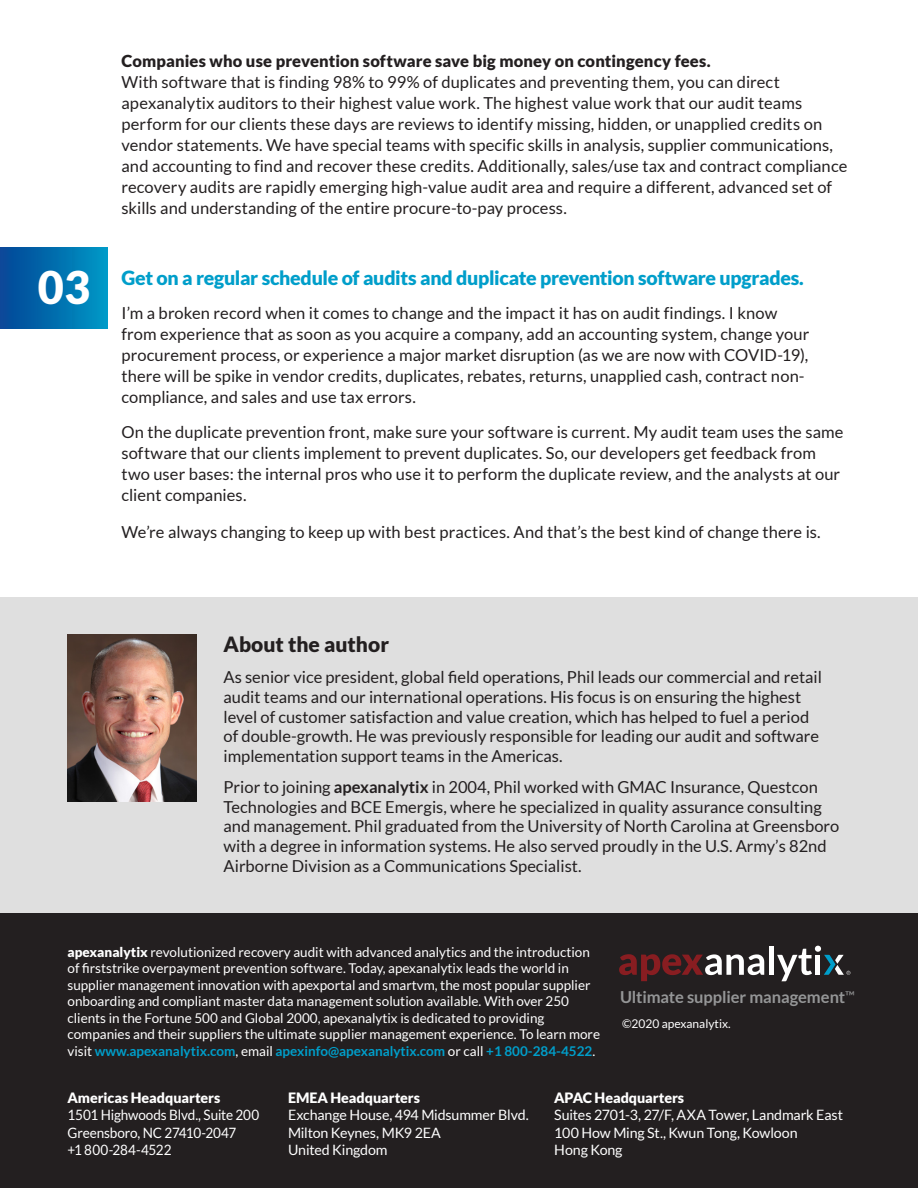
<style>
.page{position:relative;width:918px;height:1188px;background:#fff}
.page>*{position:absolute;margin:0;border:0;box-sizing:border-box;transform-origin:0 0}
.Numbers-White{font:900 45px "Lato";color:#fff}
.t1{font:900 21px "Lato";color:#231f20}
.Body_Text{font:900 19.5px "Lato";letter-spacing:-.015em;color:#009eca}
.Body_Text-2{font:16.5px/21px "Lato";color:#231f20}
.Source{font:700 16.5px "Lato";letter-spacing:-.005em;color:#959697}
.t2{font:14.25px/17.1px "Lato";letter-spacing:-.01em;color:#fff}
.t3{font:14.25px "Lato";letter-spacing:-.01em;color:#fff;scale:.95 1}
.t4{font:900 14.25px "Lato";letter-spacing:-.005em;color:#fff}
.t5{font:13.5px/16.5px "Lato";color:#fff}
.t6{font:12px "Lato";color:#fff}
.s1{font-weight:900}
.s2{font-weight:700}
.s3{font-weight:700;color:#009eca}
.s4{font-weight:400;font-size:13.5px}
</style>
<div class="page">
<div style="left:0;top:597px;width:918px;height:331px;background:#dfdfdf"></div>
<div style="left:0;top:247px;width:108px;height:81px;background:linear-gradient(to right,#044496,#0098c6)"></div>
<div style="left:0;top:914px;width:918px;height:274px;background:#231f20"></div>
<svg style="left:619px;top:954px;width:145px;height:27px"></svg>
<div style="left:769px;top:946px;width:5px;height:29px;background:#fff"></div>
<svg style="left:777px;top:946px;width:73px;height:35px"></svg>
<img style="left:68px;top:634px;width:128px;height:167px">
<p class="Numbers-White" style="left:38px;top:261px;width:54px">03</p>
<p class="Body_Text-2" style="left:122px;top:51px;width:727px"><span class="s1">Companies who use prevention software save big money on contingency fees.<br></span>With software that is finding 98% to 99% of duplicates and preventing them, you can direct apexanalytix auditors to their highest value work. The highest value work that our audit teams perform for our clients these days are reviews to identify missing, hidden, or unapplied credits on vendor statements. We have special teams with specific skills in analysis, supplier communications, and accounting to find and recover these credits. Additionally, sales/use tax and contract compliance recovery audits are rapidly emerging high-value audit area and require a different, advanced set of skills and understanding of the entire procure-to-pay process.</p>
<p class="Body_Text" style="left:122px;top:266px;width:684px">Get on a regular schedule of audits and duplicate prevention software upgrades.</p>
<p class="Body_Text-2" style="left:122px;top:303px;width:689px">I’m a broken record when it comes to change and the impact it has on audit findings. I know from experience that as soon as you acquire a company, add an accounting system, change your procurement process, or experience a major market disruption (as we are now with COVID-19), there will be spike in vendor credits, duplicates, rebates, returns, unapplied cash, contract non&shy;compliance, and sales and use tax errors.</p>
<p class="Body_Text-2" style="left:122px;top:421px;width:724px">On the duplicate prevention front, make sure your software is current. My audit team uses the same software that our clients implement to prevent duplicates. So, our developers get feedback from two user bases: the internal pros who use it to perform the duplicate review, and the analysts at our client companies.</p>
<p class="Body_Text-2" style="left:122px;top:521px;width:701px">We’re always changing to keep up with best practices. And that’s the best kind of change there is.</p>
<p class="t1" style="left:224px;top:632px;width:167px">About the author</p>
<p class="Body_Text-2" style="left:224px;top:667px;width:600px;line-height:19.8px">As senior vice president, global field operations, Phil leads our commercial and retail audit teams and our international operations. His focus is on ensuring the highest level of customer satisfaction and value creation, which has helped to fuel a period of double-growth. He was previously responsible for leading our audit and software implementation support teams in the Americas.</p>
<p class="Body_Text-2" style="left:224px;top:777px;width:617px;line-height:19.8px">Prior to joining <span class="s2">apexanalytix</span> in 2004, Phil worked with GMAC Insurance, Questcon Technologies and BCE Emergis, where he specialized in quality assurance consulting and management. Phil graduated from the University of North Carolina at Greensboro with a degree in information systems. He also served proudly in the U.S. Army’s 82nd Airborne Division as a Communications Specialist.</p>
<p class="t5" style="left:68px;top:943px;width:534px"><span class="s1">apexanalytix</span> revolutionized recovery audit with advanced analytics and the introduction of firststrike overpayment prevention software. Today, apexanalytix leads the world in supplier management innovation with apexportal and smartvm, the most popular supplier onboarding and compliant master data management solution available. With over 250 clients in the Fortune 500 and Global 2000, apexanalytix is dedicated to providing companies and their suppliers the ultimate supplier management experience. To learn more visit <span class="s3">www.apexanalytix.com</span>, email <span class="s3">apexinfo@apexanalytix.com</span> or call <span class="s3">+1 800-284-4522</span>.</p>
<p class="Source" style="left:620px;top:987px;width:236px">Ultimate supplier management<span class="s4">™</span></p>
<p class="t6" style="left:622px;top:1017px;width:110px">©2020 apexanalytix.</p>
<p class="t4" style="left:68px;top:1090px;width:154px">Americas Headquarters</p>
<p class="t3" style="left:68px;top:1107px;width:203px">1501 Highwoods Blvd., Suite 200</p>
<p class="t3" style="left:68px;top:1124px;width:179px">Greensboro, NC 27410-2047</p>
<p class="t3" style="left:68px;top:1142px;width:111px">+1 800-284-4522</p>
<p class="t4" style="left:288px;top:1090px;width:134px">EMEA Headquarters</p>
<p class="t2" style="left:288px;top:1107px;width:242px">Exchange House, 494 Midsummer Blvd.</p>
<p class="t2" style="left:288px;top:1124px;width:155px">Milton Keynes, MK9 2EA</p>
<p class="t2" style="left:288px;top:1141px;width:101px">United Kingdom</p>
<p class="t4" style="left:554px;top:1090px;width:131px">APAC Headquarters</p>
<p class="t2" style="left:554px;top:1107px;width:290px">Suites 2701-3, 27/F, AXA Tower, Landmark East</p>
<p class="t2" style="left:554px;top:1124px;width:245px">100 How Ming St., Kwun Tong, Kowloon<br>Hong Kong</p>
</div>
